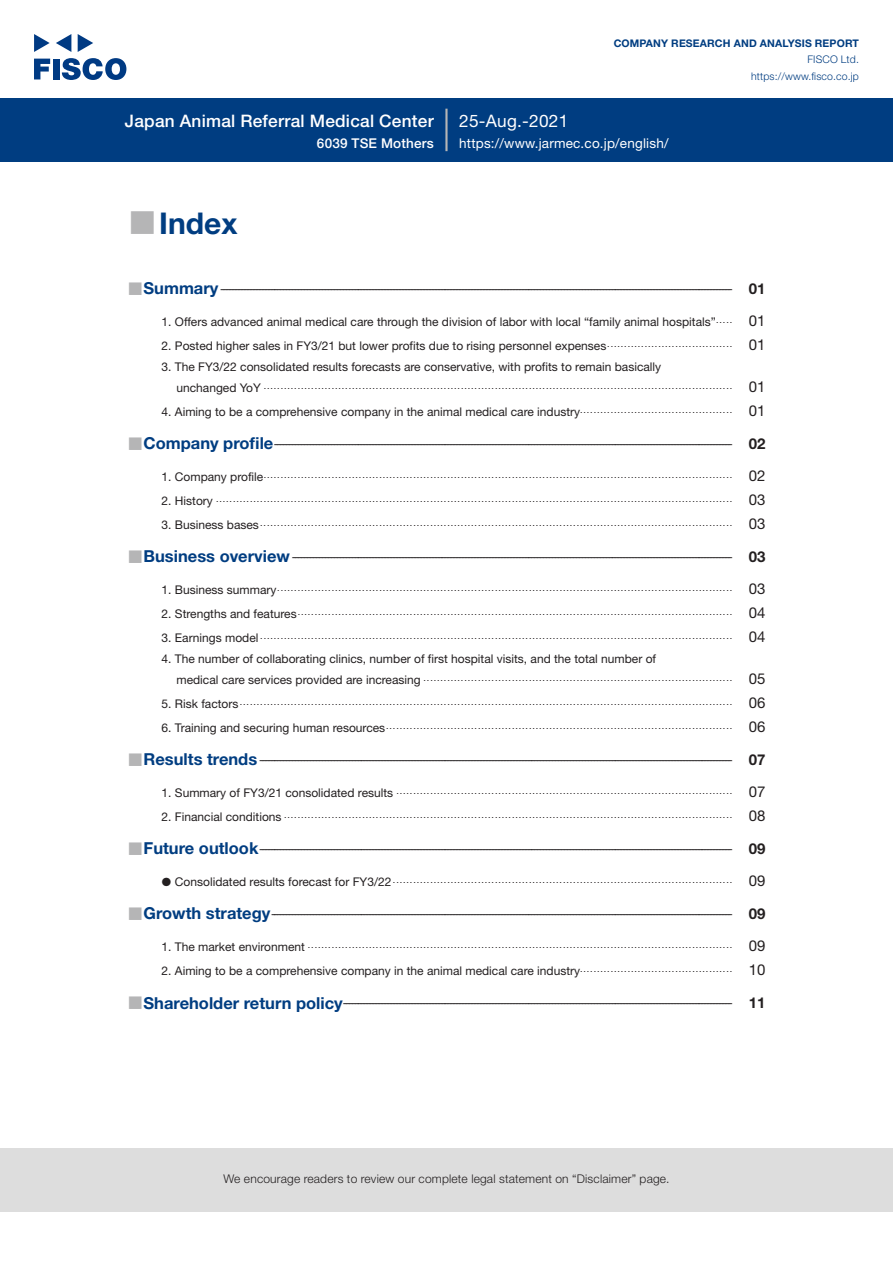
<style>
.page{position:relative;width:893px;height:1263px;background:#fff}
.page>*{position:absolute;margin:0;border:0;box-sizing:border-box;transform-origin:0 0}
.t1{font:700 30px "Helvetica Neue LT Std";color:#003d81}
.t2{font:500 17.25px "Helvetica Neue LT Std";letter-spacing:.015em;color:#fff}
.t3{font:17.25px "Helvetica Neue LT Std";letter-spacing:.015em;color:#fff}
.t4{font:700 16.5px "Helvetica Neue LT Std";color:#003d81}
.t5{font:15px "Helvetica Neue LT Std";color:#231f20}
.t6{font:700 15px "Helvetica Neue LT Std";color:#231f20}
.t7{font:13.5px "Helvetica Neue LT Std";letter-spacing:.015em;color:#fff}
.t8{font:500 13.5px "Helvetica Neue LT Std";letter-spacing:.015em;color:#fff}
.t9{font:12px "Helvetica Neue LT Std";color:#231f20}
.t10{font:300 12px "Helvetica Neue LT Std";letter-spacing:.015em;color:#231f20}
.t11{font:700 10.5px "Helvetica Neue LT Std";letter-spacing:.015em;color:#003d81}
.t12{font:300 10.5px/16.5px "Helvetica Neue LT Std";letter-spacing:.015em;color:#003d81;text-align:right}
.t13{font:9px "Helvetica Neue LT Std";color:#231f20}
.s1{font-family:"Hiragino UD Sans F Std N W6";font-weight:400;color:#b5b5b6}
.s2{font-family:"Hiragino UD Sans Std W6";font-weight:400;color:#b5b5b6}
.s3{font-size:12px}
</style>
<div class="page">
<div style="left:0;top:1148px;width:893px;height:64px;background:#ddd"></div>
<svg style="left:34px;top:59px;width:16px;height:20px"></svg>
<div style="left:53px;top:59px;width:6px;height:20px;background:#003a83"></div>
<svg style="left:62px;top:58px;width:64px;height:22px"></svg>
<svg style="left:34px;top:34px;width:16px;height:18px"></svg>
<svg style="left:78px;top:34px;width:15px;height:18px"></svg>
<svg style="left:56px;top:34px;width:15px;height:18px"></svg>
<div style="left:0;top:98px;width:893px;height:64px;background:#003d81"></div>
<hr style="left:445px;top:109px;width:3px;height:42px;background:#b5b5b6">
<h2 class="t2" style="left:125px;top:110px;width:310px">Japan Animal Referral Medical Center</h2>
<h1 class="t1" style="left:128px;top:204px;width:112px"><span class="s1">■</span>Index</h1>
<h3 class="t8" style="left:317px;top:135px;width:118px">6039 TSE Mothers</h3>
<h2 class="t3" style="left:459px;top:110px;width:111px">25-Aug.-2021</h2>
<p class="t11" style="left:614px;top:37px;width:247px">COMPANY RESEARCH AND ANALYSIS REPORT</p>
<p class="t12" style="left:751px;top:51px;width:109px">FISCO Ltd. https://www.fisco.co j p.</p>
<h3 class="t7" style="left:459px;top:135px;width:211px">https://www.jarmec.co j p. /english/</h3>
<h3 class="t4" style="left:127px;top:278px;width:93px"><span class="s2">■</span>Summary</h3>
<h3 class="t9" style="left:220px;top:281px;width:514px">---------------------------------------------------------------------------------------------------------------------------------------------------------------------------</h3>
<h3 class="t9" style="left:162px;top:314px;width:556px">1. Offers advanced animal medical care through the division of labor with local “family animal hospitals“</h3>
<p class="t13" style="left:716px;top:314px;width:18px">.....</p>
<h3 class="t9" style="left:162px;top:338px;width:446px">2. Posted higher sales in FY3/21 but lower profits due to rising personnel expenses</h3>
<h3 class="t9" style="left:162px;top:360px;width:501px">3. The FY3/22 consolidated results forecasts are conservative, with profits to remain basically</h3>
<p class="t13" style="left:607px;top:338px;width:126px">.....................................</p>
<h3 class="t9" style="left:176px;top:380px;width:86px">unchanged YoY</h3>
<p class="t13" style="left:264px;top:380px;width:470px">..........................................................................................................................................</p>
<h3 class="t9" style="left:162px;top:404px;width:420px">4. Aiming to be a comprehensive company in the animal medical care industry</h3>
<p class="t13" style="left:580px;top:404px;width:154px">.............................................</p>
<h3 class="t4" style="left:127px;top:433px;width:148px"><span class="s2">■</span>Company profile</h3>
<h3 class="t9" style="left:274px;top:436px;width:460px">---------------------------------------------------------------------------------------------------------------------------------------------------------</h3>
<h3 class="t9" style="left:162px;top:469px;width:103px">1. Company profile</h3>
<p class="t13" style="left:264px;top:469px;width:470px">..........................................................................................................................................</p>
<h3 class="t9" style="left:162px;top:493px;width:53px">2. History</h3>
<p class="t13" style="left:216px;top:493px;width:518px">........................................................................................................................................................</p>
<h3 class="t9" style="left:162px;top:517px;width:99px">3. Business bases</h3>
<p class="t13" style="left:260px;top:517px;width:473px">...........................................................................................................................................</p>
<h3 class="t4" style="left:127px;top:546px;width:164px"><span class="s2">■</span>Business overview</h3>
<h3 class="t9" style="left:292px;top:549px;width:442px">---------------------------------------------------------------------------------------------------------------------------------------------------</h3>
<h3 class="t9" style="left:162px;top:582px;width:116px">1. Business summary</h3>
<p class="t13" style="left:277px;top:582px;width:456px">......................................................................................................................................</p>
<h3 class="t9" style="left:162px;top:606px;width:137px">2. Strengths and features</h3>
<p class="t13" style="left:298px;top:606px;width:436px">................................................................................................................................</p>
<h3 class="t9" style="left:162px;top:630px;width:98px">3. Earnings model</h3>
<h3 class="t9" style="left:162px;top:652px;width:496px">4. The number of collaborating clinics, number of first hospital visits, and the total number of</h3>
<p class="t13" style="left:260px;top:630px;width:473px">...........................................................................................................................................</p>
<h3 class="t9" style="left:176px;top:672px;width:246px">medical care services provided are increasing</h3>
<p class="t13" style="left:424px;top:672px;width:310px">...........................................................................................</p>
<h3 class="t9" style="left:162px;top:696px;width:78px">5. Risk factors</h3>
<p class="t13" style="left:240px;top:696px;width:494px">.................................................................................................................................................</p>
<h3 class="t9" style="left:162px;top:720px;width:225px">6. Training and securing human resources</h3>
<p class="t13" style="left:386px;top:720px;width:348px">......................................................................................................</p>
<h3 class="t4" style="left:127px;top:749px;width:131px"><span class="s2">■</span>Results trends</h3>
<h3 class="t9" style="left:259px;top:752px;width:475px">--------------------------------------------------------------------------------------------------------------------------------------------------------------</h3>
<h3 class="t9" style="left:162px;top:785px;width:233px">1. Summary of FY3/21 consolidated results</h3>
<p class="t13" style="left:396px;top:785px;width:337px">...................................................................................................</p>
<h3 class="t9" style="left:162px;top:809px;width:122px">2. Financial conditions</h3>
<p class="t13" style="left:284px;top:809px;width:450px">....................................................................................................................................</p>
<h3 class="t4" style="left:127px;top:838px;width:133px"><span class="s2">■</span>Future outlook</h3>
<h3 class="t9" style="left:259px;top:841px;width:475px">--------------------------------------------------------------------------------------------------------------------------------------------------------------</h3>
<h3 class="t9" style="left:162px;top:874px;width:207px">• Consolidated results forecast for FY</h3>
<p class="t13" style="left:367px;top:874px;width:366px"><span class="s3">3/22</span>....................................................................................................</p>
<h3 class="t4" style="left:127px;top:903px;width:145px"><span class="s2">■</span>Growth strategy</h3>
<h3 class="t9" style="left:271px;top:906px;width:463px">----------------------------------------------------------------------------------------------------------------------------------------------------------</h3>
<h3 class="t9" style="left:162px;top:939px;width:145px">1. The market environment</h3>
<p class="t13" style="left:308px;top:939px;width:426px">.............................................................................................................................</p>
<h3 class="t9" style="left:162px;top:963px;width:420px">2. Aiming to be a comprehensive company in the animal medical care industry</h3>
<p class="t13" style="left:580px;top:963px;width:154px">.............................................</p>
<h3 class="t4" style="left:127px;top:992px;width:217px"><span class="s2">■</span>Shareholder return policy</h3>
<h3 class="t9" style="left:343px;top:995px;width:392px">----------------------------------------------------------------------------------------------------------------------------------</h3>
<h3 class="t6" style="left:749px;top:279px;width:18px">01</h3>
<h3 class="t5" style="left:749px;top:311px;width:18px">01</h3>
<h3 class="t5" style="left:749px;top:335px;width:18px">01</h3>
<h3 class="t5" style="left:749px;top:377px;width:18px">01</h3>
<h3 class="t5" style="left:749px;top:401px;width:18px">01</h3>
<h3 class="t6" style="left:749px;top:434px;width:18px">02</h3>
<h3 class="t5" style="left:749px;top:466px;width:18px">02</h3>
<h3 class="t5" style="left:749px;top:490px;width:18px">03</h3>
<h3 class="t5" style="left:749px;top:514px;width:18px">03</h3>
<h3 class="t6" style="left:749px;top:547px;width:18px">03</h3>
<h3 class="t5" style="left:749px;top:579px;width:18px">03</h3>
<h3 class="t5" style="left:749px;top:603px;width:18px">04</h3>
<h3 class="t5" style="left:749px;top:627px;width:18px">04</h3>
<h3 class="t5" style="left:749px;top:669px;width:18px">05</h3>
<h3 class="t5" style="left:749px;top:693px;width:18px">06</h3>
<h3 class="t5" style="left:749px;top:717px;width:18px">06</h3>
<h3 class="t6" style="left:749px;top:750px;width:18px">07</h3>
<h3 class="t5" style="left:749px;top:782px;width:18px">07</h3>
<h3 class="t5" style="left:749px;top:806px;width:18px">08</h3>
<h3 class="t6" style="left:749px;top:839px;width:18px">09</h3>
<h3 class="t5" style="left:749px;top:871px;width:18px">09</h3>
<h3 class="t6" style="left:749px;top:904px;width:18px">09</h3>
<h3 class="t5" style="left:749px;top:936px;width:18px">09</h3>
<h3 class="t5" style="left:749px;top:960px;width:18px">10</h3>
<h3 class="t6" style="left:749px;top:993px;width:18px">11</h3>
<h3 class="t10" style="left:223px;top:1171px;width:448px">We encourage readers to review our complete legal statement on “Disclaimer” page.</h3>
</div>
